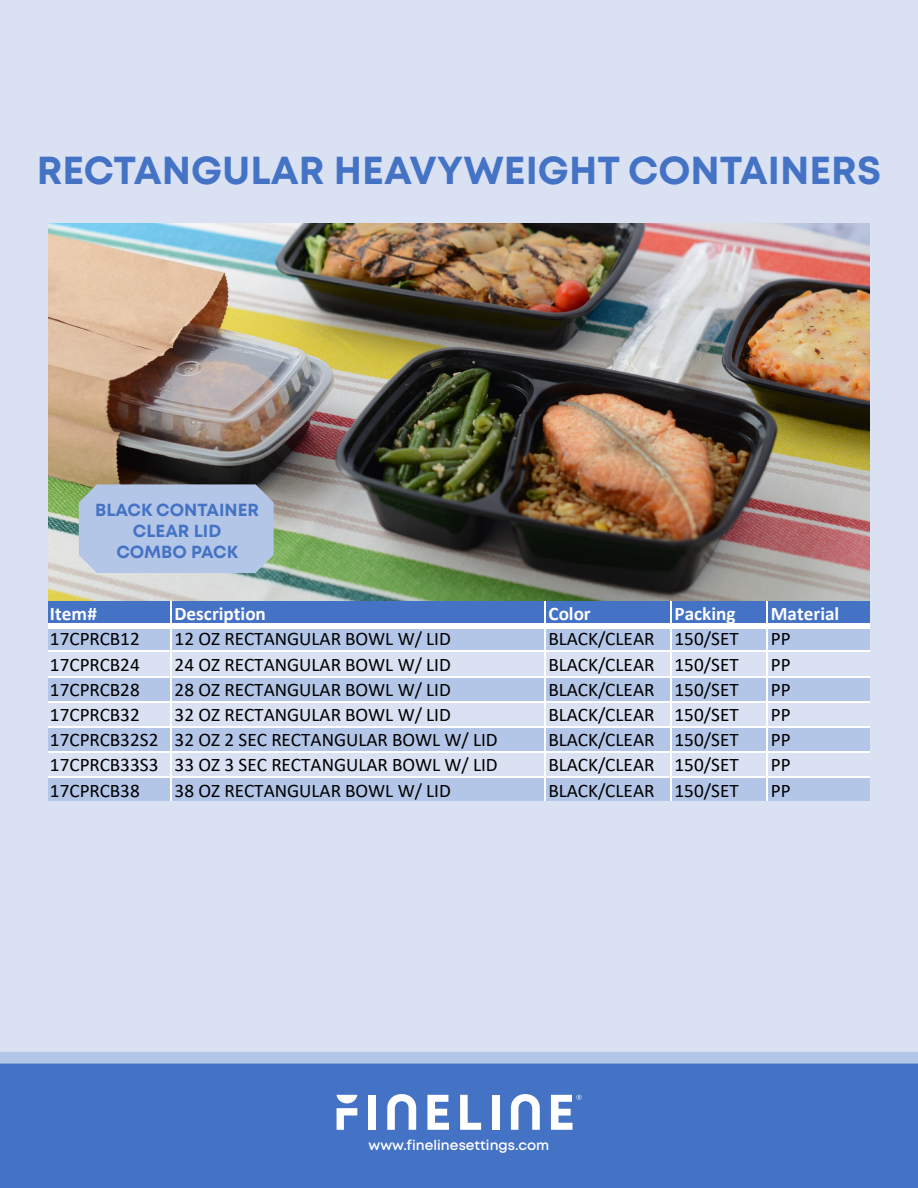
<style>
.page{position:relative;width:918px;height:1188px;background:#fff}
.page>*{position:absolute;margin:0;border:0;box-sizing:border-box;transform-origin:0 0}
.t1{font:700 39px "Mont";color:#4473c5}
.t2{font:19.2px "Calibri";color:#000}
.t3{font:700 19.2px "Calibri";color:#fff}
.t4{font:700 17.55px "Mont";color:#4473c5}
.t5{font:600 13.95px "Mont";color:#fff}
</style>
<div class="page">
<div style="left:0;top:0;width:918px;height:1064px;background:#dae1f3"></div>
<img style="left:48px;top:223px;width:822px;height:378px">
<div style="left:48px;top:601px;width:822px;height:26px;background:#4472c4"></div>
<div style="left:48px;top:626px;width:822px;height:26px;background:#b4c6e7"></div>
<div style="left:48px;top:677px;width:822px;height:25px;background:#b4c6e7"></div>
<div style="left:48px;top:727px;width:822px;height:26px;background:#b4c6e7"></div>
<div style="left:48px;top:777px;width:822px;height:24px;background:#b4c6e7"></div>
<hr style="left:170px;top:601px;width:2px;height:23px;background:#fff">
<hr style="left:544px;top:601px;width:2px;height:23px;background:#fff">
<hr style="left:670px;top:601px;width:2px;height:23px;background:#fff">
<hr style="left:766px;top:601px;width:2px;height:23px;background:#fff">
<hr style="left:170px;top:629px;width:2px;height:172px;background:#fff">
<hr style="left:544px;top:629px;width:2px;height:172px;background:#fff">
<hr style="left:670px;top:629px;width:2px;height:172px;background:#fff">
<hr style="left:766px;top:629px;width:2px;height:172px;background:#fff">
<div style="left:48px;top:624px;width:822px;height:5px;background:#fff"></div>
<hr style="left:48px;top:650px;width:822px;height:2px;background:#fff">
<hr style="left:48px;top:676px;width:822px;height:1px;background:#fff">
<hr style="left:48px;top:701px;width:822px;height:2px;background:#fff">
<hr style="left:48px;top:726px;width:822px;height:2px;background:#fff">
<hr style="left:48px;top:751px;width:822px;height:2px;background:#fff">
<hr style="left:48px;top:776px;width:822px;height:2px;background:#fff">
<div style="left:79px;top:484px;width:195px;height:89px;background:#b4c6e7"></div>
<div style="left:0;top:1053px;width:918px;height:135px;background:#4472c4"></div>
<div style="left:0;top:1052px;width:918px;height:12px;background:#b3c6e7"></div>
<svg style="left:387px;top:1094px;width:29px;height:36px"></svg>
<svg style="left:427px;top:1095px;width:22px;height:35px"></svg>
<svg style="left:460px;top:1095px;width:21px;height:35px"></svg>
<div style="left:492px;top:1095px;width:8px;height:35px;background:#fff"></div>
<svg style="left:511px;top:1094px;width:29px;height:36px"></svg>
<svg style="left:337px;top:1095px;width:20px;height:35px"></svg>
<svg style="left:551px;top:1095px;width:30px;height:35px"></svg>
<div style="left:369px;top:1095px;width:7px;height:35px;background:#fff"></div>
<p class="t1" style="left:37px;top:145px;width:846px">RECTANGULAR HEAVYWEIGHT CONTAINERS</p>
<p class="t4" style="left:95px;top:498px;width:165px">BLACK CONTAINER</p>
<p class="t4" style="left:133px;top:519px;width:90px">CLEAR LID</p>
<p class="t4" style="left:116px;top:540px;width:123px">COMBO PACK</p>
<p class="t3" style="left:50px;top:600px;width:49px">Item#</p>
<p class="t3" style="left:175px;top:600px;width:93px">Description</p>
<p class="t3" style="left:549px;top:600px;width:44px">Color</p>
<p class="t3" style="left:675px;top:600px;width:63px">Packing</p>
<p class="t3" style="left:771px;top:600px;width:70px">Material</p>
<p class="t2" style="left:50px;top:626px;width:91px">17CPRCB12</p>
<p class="t2" style="left:175px;top:626px;width:278px">12 OZ RECTANGULAR BOWL W/ LID</p>
<p class="t2" style="left:549px;top:626px;width:192px">BLACK/CLEAR 150/SET</p>
<p class="t2" style="left:771px;top:626px;width:21px">PP</p>
<p class="t2" style="left:50px;top:651px;width:91px">17CPRCB24</p>
<p class="t2" style="left:175px;top:651px;width:278px">24 OZ RECTANGULAR BOWL W/ LID</p>
<p class="t2" style="left:549px;top:651px;width:192px">BLACK/CLEAR 150/SET</p>
<p class="t2" style="left:771px;top:651px;width:21px">PP</p>
<p class="t2" style="left:50px;top:676px;width:91px">17CPRCB28</p>
<p class="t2" style="left:175px;top:676px;width:278px">28 OZ RECTANGULAR BOWL W/ LID</p>
<p class="t2" style="left:549px;top:676px;width:192px">BLACK/CLEAR 150/SET</p>
<p class="t2" style="left:771px;top:676px;width:21px">PP</p>
<p class="t2" style="left:50px;top:701px;width:91px">17CPRCB32</p>
<p class="t2" style="left:175px;top:701px;width:278px">32 OZ RECTANGULAR BOWL W/ LID</p>
<p class="t2" style="left:549px;top:701px;width:192px">BLACK/CLEAR 150/SET</p>
<p class="t2" style="left:771px;top:701px;width:21px">PP</p>
<p class="t2" style="left:50px;top:726px;width:449px">17CPRCB32S2 32 OZ 2 SEC RECTANGULAR BOWL W/ LID</p>
<p class="t2" style="left:549px;top:726px;width:192px">BLACK/CLEAR 150/SET</p>
<p class="t2" style="left:771px;top:726px;width:21px">PP</p>
<p class="t2" style="left:50px;top:752px;width:449px">17CPRCB33S3 33 OZ 3 SEC RECTANGULAR BOWL W/ LID</p>
<p class="t2" style="left:549px;top:752px;width:192px">BLACK/CLEAR 150/SET</p>
<p class="t2" style="left:771px;top:752px;width:21px">PP</p>
<p class="t2" style="left:50px;top:777px;width:91px">17CPRCB38</p>
<p class="t2" style="left:175px;top:777px;width:278px">38 OZ RECTANGULAR BOWL W/ LID</p>
<p class="t2" style="left:549px;top:777px;width:192px">BLACK/CLEAR 150/SET</p>
<p class="t2" style="left:771px;top:777px;width:21px">PP</p>
<p class="t5" style="left:369px;top:1136px;width:182px">www.finelinesettings.com</p>
</div>
